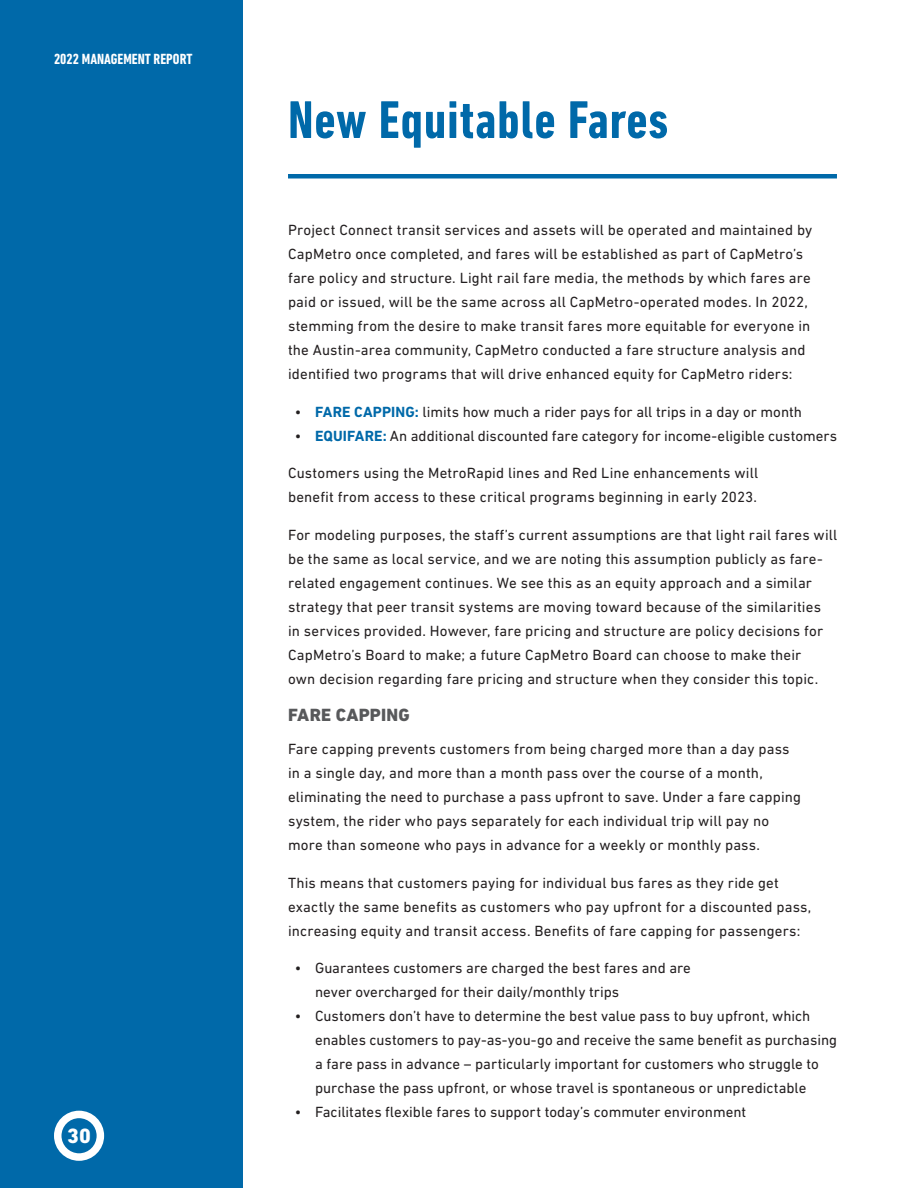
<style>
.page{position:relative;width:918px;height:1188px;background:#fff}
.page>*{position:absolute;margin:0;border:0;box-sizing:border-box;transform-origin:0 0}
.H2_blue{font:700 condensed 54px "DIN Next LT Pro";letter-spacing:.015em;color:#0069a9}
.t1{font:800 21px "DIN Next LT Pro";color:#fff}
.t2{font:800 18px "DIN Next LT Pro";letter-spacing:.01em;color:#58595b}
.body{font:15px/24px "DIN Next LT Pro";letter-spacing:.01em;color:#231f20}
.t3{font:700 condensed 15px "DIN Next LT Pro";color:#fff}
.s1{font-weight:700;color:#0069a9}
</style>
<div class="page">
<div style="left:0;top:0;width:243px;height:1188px;background:#0069a9"></div>
<div style="left:54px;top:1111px;width:50px;height:50px;border:8px solid #fff;border-radius:50%"></div>
<div style="left:288px;top:174px;width:549px;height:5px;background:#0069a9"></div>
<p class="t3" style="left:54px;top:51px;width:140px">2022 MANAGEMENT REPORT</p>
<h2 class="t1" style="left:67px;top:1124px;width:25px">30</h2>
<p class="H2_blue" style="left:288px;top:89px;width:382px">New Equitable Fares</p>
<p class="body" style="left:288px;top:218px;width:526px">Project Connect transit services and assets will be operated and maintained by CapMetro once completed, and fares will be established as part of CapMetro’s fare policy and structure. Light rail fare media, the methods by which fares are paid or issued, will be the same across all CapMetro-operated modes. In 2022, stemming from the desire to make transit fares more equitable for everyone in the Austin-area community, CapMetro conducted a fare structure analysis and identified two programs that will drive enhanced equity for CapMetro riders:</p>
<p class="body" style="left:295px;top:399px;width:509px">• <span class="s1">FARE CAPPING:</span> limits how much a rider pays for all trips in a day or month</p>
<p class="body" style="left:295px;top:423px;width:544px">• <span class="s1">EQUIFARE:</span> An additional discounted fare category for income-eligible customers</p>
<p class="body" style="left:288px;top:461px;width:472px">Customers using the MetroRapid lines and Red Line enhancements will benefit from access to these critical programs beginning in early 2023.</p>
<p class="body" style="left:288px;top:522px;width:551px">For modeling purposes, the staff’s current assumptions are that light rail fares will be the same as local service, and we are noting this assumption publicly as fare&shy;related engagement continues. We see this as an equity approach and a similar strategy that peer transit systems are moving toward because of the similarities<br>in services provided. However, fare pricing and structure are policy decisions for CapMetro’s Board to make; a future CapMetro Board can choose to make their<br>own decision regarding fare pricing and structure when they consider this topic.</p>
<h3 class="t2" style="left:288px;top:704px;width:123px">FARE CAPPING</h3>
<p class="body" style="left:288px;top:737px;width:515px">Fare capping prevents customers from being charged more than a day pass in a single day, and more than a month pass over the course of a month, eliminating the need to purchase a pass upfront to save. Under a fare capping system, the rider who pays separately for each individual trip will pay no more than someone who pays in advance for a weekly or monthly pass.</p>
<p class="body" style="left:288px;top:870px;width:525px">This means that customers paying for individual bus fares as they ride get exactly the same benefits as customers who pay upfront for a discounted pass, increasing equity and transit access. Benefits of fare capping for passengers:</p>
<p class="body" style="left:315px;top:956px;width:377px;text-indent:-20px">• Guarantees customers are charged the best fares and are never overcharged for their daily/monthly trips</p>
<p class="body" style="left:315px;top:1004px;width:524px;text-indent:-20px">• Customers don’t have to determine the best value pass to buy upfront, which enables customers to pay-as-you-go and receive the same benefit as purchasing a fare pass in advance – particularly important for customers who struggle to purchase the pass upfront, or whose travel is spontaneous or unpredictable</p>
<p class="body" style="left:295px;top:1100px;width:453px">• Facilitates flexible fares to support today’s commuter environment</p>
</div>
